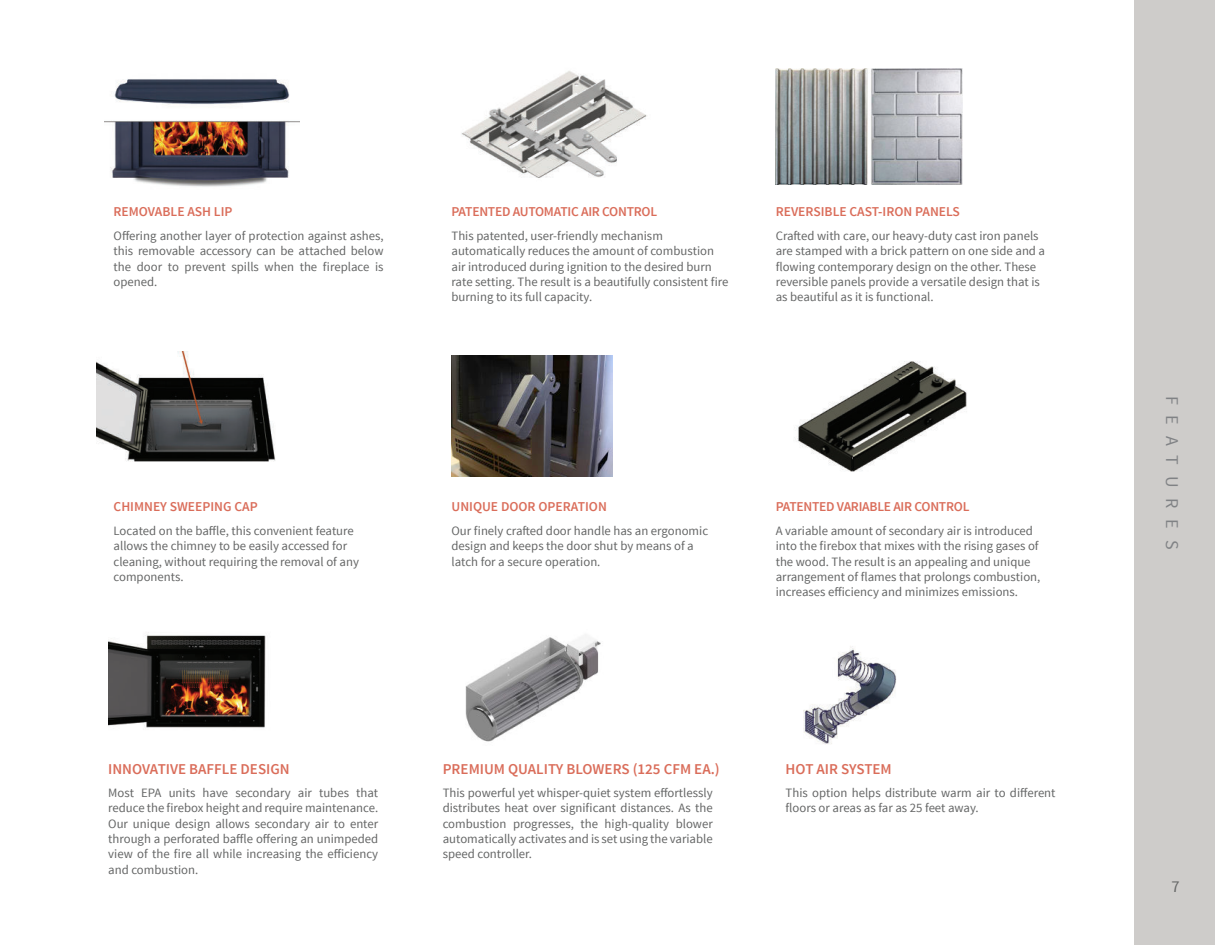
<style>
.page{position:relative;width:1215px;height:945px;background:#fff}
.page>*{position:absolute;margin:0;border:0;box-sizing:border-box;transform-origin:0 0}
.t1{font:18px "Source Sans Pro";letter-spacing:.595em;color:#808285}
.t2{font:16.5px "Source Sans Pro";color:#656666}
.t3{font:600 15px "Source Sans Pro";color:#da6d5a}
.t4{font:600 13.5px "Source Sans Pro";color:#da6d5a}
.t5{font:600 13.5px "Source Sans Pro";letter-spacing:-.02em;color:#da6d5a}
.t6{font:12.75px/15.3px "Source Sans Pro";color:#656666}
</style>
<div class="page">
<img style="left:97px;top:352px;width:179px;height:110px">
<img style="left:452px;top:356px;width:161px;height:121px">
<img style="left:794px;top:361px;width:173px;height:110px">
<img style="left:776px;top:69px;width:186px;height:116px">
<div style="left:1134px;top:0;width:81px;height:945px;background:#ceccca"></div>
<img style="left:461px;top:71px;width:186px;height:107px">
<img style="left:104px;top:79px;width:195px;height:108px">
<img style="left:803px;top:646px;width:94px;height:99px">
<img style="left:108px;top:632px;width:158px;height:96px">
<img style="left:465px;top:635px;width:136px;height:107px">
<p class="t4" style="left:114px;top:206px;width:120px">REMOVABLE ASH LIP</p>
<p class="t6" style="left:114px;top:228px;width:272px;text-align:justify">Offering another layer of protection against ashes, this removable accessory can be attached below the door to prevent spills when the fireplace is opened.</p>
<p class="t5" style="left:452px;top:203px;width:207px">PATENTED AUTOMATIC AIR CONTROL</p>
<p class="t6" style="left:452px;top:229px;width:278px">This patented, user-friendly mechanism automatically reduces the amount of combustion air introduced during ignition to the desired burn rate setting. The result is a beautifully consistent fire burning to its full capacity.</p>
<p class="t4" style="left:776px;top:203px;width:186px">REVERSIBLE CAST-IRON PANELS</p>
<p class="t6" style="left:776px;top:228px;width:271px">Crafted with care, our heavy-duty cast iron panels are stamped with a brick pattern on one side and a flowing contemporary design on the other. These reversible panels provide a versatile design that is as beautiful as it is functional.</p>
<p class="t4" style="left:114px;top:498px;width:146px">CHIMNEY SWEEPING CAP</p>
<p class="t6" style="left:114px;top:523px;width:247px">Located on the baffle, this convenient feature allows the chimney to be easily accessed for cleaning, without requiring the removal of any components.</p>
<p class="t4" style="left:452px;top:498px;width:157px">UNIQUE DOOR OPERATION</p>
<p class="t5" style="left:776px;top:498px;width:195px">PATENTED VARIABLE AIR CONTROL</p>
<p class="t6" style="left:452px;top:523px;width:258px">Our finely crafted door handle has an ergonomic design and keeps the door shut by means of a latch for a secure operation.</p>
<p class="t6" style="left:776px;top:523px;width:266px">A variable amount of secondary air is introduced into the firebox that mixes with the rising gases of the wood. The result is an appealing and unique arrangement of flames that prolongs combustion, increases efficiency and minimizes emissions.</p>
<p class="t3" style="left:108px;top:760px;width:183px">INNOVATIVE BAFFLE DESIGN</p>
<p class="t3" style="left:443px;top:760px;width:278px">PREMIUM QUALITY BLOWERS (125 CFM EA.)</p>
<p class="t6" style="left:108px;top:786px;width:272px;text-align:justify">Most EPA units have secondary air tubes that reduce the firebox height and require maintenance.<br>Our unique design allows secondary air to enter through a perforated baffle offering an unimpeded view of the fire all while increasing the efficiency and combustion.</p>
<p class="t6" style="left:443px;top:786px;width:272px;text-align:justify">This powerful yet whisper-quiet system effortlessly distributes heat over significant distances. As the combustion progresses, the high-quality blower automatically activates and is set using the variable speed controller.</p>
<p class="t3" style="left:786px;top:760px;width:108px">HOT AIR SYSTEM</p>
<p class="t6" style="left:786px;top:786px;width:272px">This option helps distribute warm air to different floors or areas as far as 25 feet away.</p>
<h1 class="t1" style="left:1180px;top:396px;width:155px;rotate:90deg">FEATURES</h1>
<p class="t2" style="left:1172px;top:880px;width:10px">7</p>
</div>
